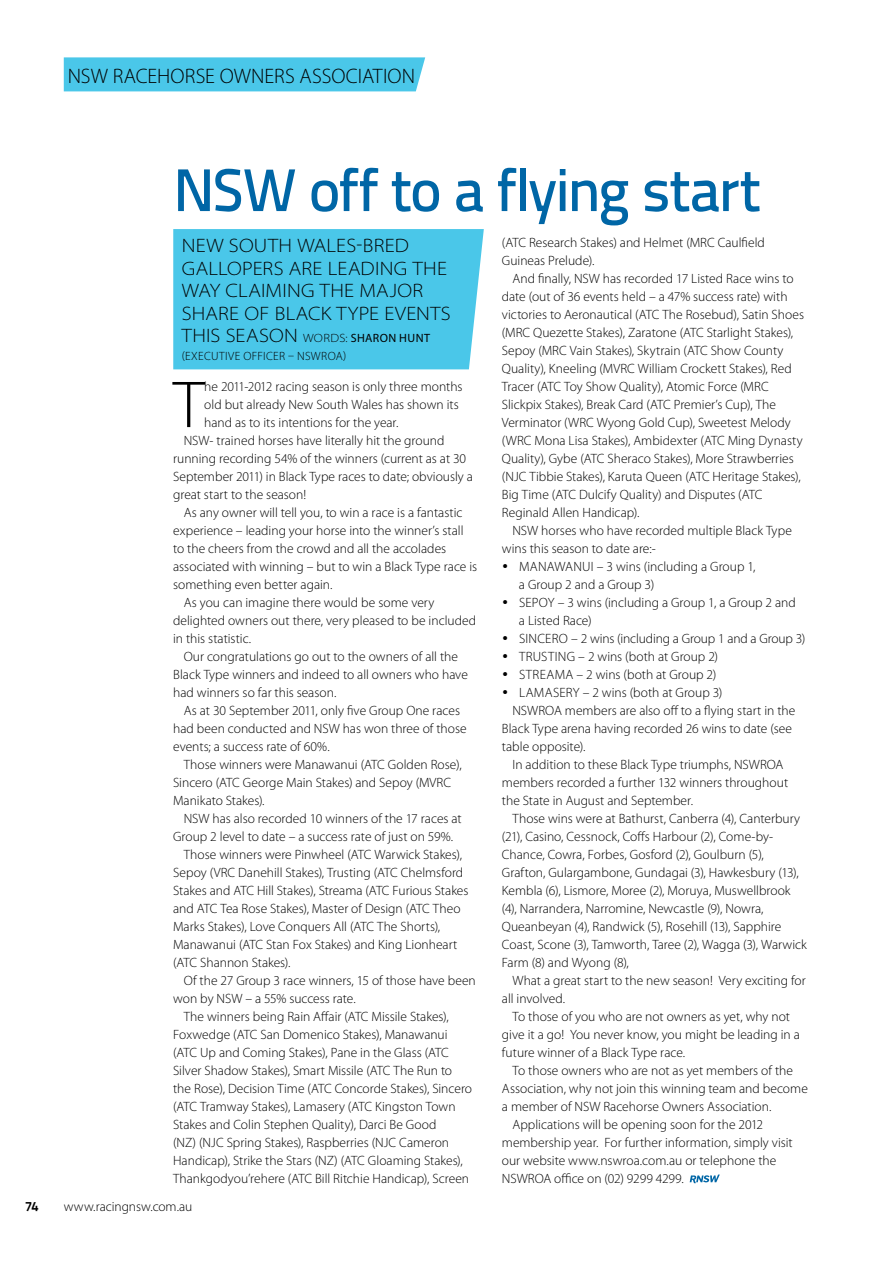
<style>
.page{position:relative;width:893px;height:1263px;background:#fff}
.page>*{position:absolute;margin:0;border:0;box-sizing:border-box;transform-origin:0 0}
.t1{font:300 66.9px "Myriad Pro";color:#000}
.t2{font:60px "Titillium Text 14 L 600 wt";letter-spacing:-.03em;color:#0066a6}
.t3{font:300 21px "Myriad Pro";letter-spacing:-.005em;color:#000}
.t4{font:300 semi-expanded 19.5px/22.5px "Myriad Pro";letter-spacing:.015em;color:#000}
.t5{font:300 13.5px/18px "Myriad Pro";color:#000}
.t6{font:13.5px "Titillium Text 14 L 800 wt";color:#000}
.t7{font:300 12px "Myriad Pro";letter-spacing:.03em;color:#000}
.s1{font-size:12px}
.s2{font-weight:400;font-stretch:normal;font-size:12px}
</style>
<div class="page">
<div style="left:64px;top:57px;width:361px;height:34px;background:#4ac7e9"></div>
<div style="left:173px;top:229px;width:311px;height:140px;background:#4ac7e9"></div>
<svg style="left:690px;top:1174px;width:30px;height:9px"></svg>
<h3 class="t3" style="left:68px;top:63px;width:14px">nsw</h3>
<h3 class="t3" style="left:113px;top:63px;width:57px">racehors</h3>
<h3 class="t3" style="left:205px;top:63px;width:30px">e own</h3>
<h3 class="t3" style="left:265px;top:63px;width:48px">ers assoc</h3>
<h3 class="t3" style="left:358px;top:63px;width:44px">iation</h3>
<h2 class="t2" style="left:173px;top:154px;width:589px">Nsw off to a flying start</h2>
<h3 class="t4" style="left:182px;top:234px;width:270px">NEW SOUTH WALES-BRED<br>GALLOPERS ARE LEADING THE<br>WAY CLAIMING THE MAJOR<br>SHARE OF BLACK TYPE EVENTS<br>THIS SEASON <span class="s1">WORDS:</span> <span class="s2">SHARON HUNT</span></h3>
<p class="t7" style="left:182px;top:349px;width:166px">(Executive Officer – NSWROA)</p>
<p class="t5" style="left:502px;top:233px;width:265px">(ATC Research Stakes) and Helmet (MRC Caulfield<br>Guineas Prelude).</p>
<p class="t5" style="left:502px;top:269px;width:304px;text-indent:11px">And finally, NSW has recorded 17 Listed Race wins to date (out of 36 events held – a 47% success rate) with victories to Aeronautical (ATC The Rosebud), Satin Shoes (MRC Quezette Stakes), Zaratone (ATC Starlight Stakes), Sepoy (MRC Vain Stakes), Skytrain (ATC Show County Quality), Kneeling (MVRC William Crockett Stakes), Red Tracer (ATC Toy Show Quality), Atomic Force (MRC Slickpix Stakes), Break Card (ATC Premier’s Cup), The Verminator (WRC Wyong Gold Cup), Sweetest Melody (WRC Mona Lisa Stakes), Ambidexter (ATC Ming Dynasty Quality), Gybe (ATC Sheraco Stakes), More Strawberries (NJC Tibbie Stakes), Karuta Queen (ATC Heritage Stakes), Big Time (ATC Dulcify Quality) and Disputes (ATC Reginald Allen Handicap).</p>
<p class="t5" style="left:512px;top:521px;width:281px">NSW horses who have recorded multiple Black Type</p>
<p class="t5" style="left:502px;top:539px;width:155px">wins this season to date are:-</p>
<p class="t5" style="left:519px;top:557px;width:21px">Manawanu</p>
<h1 class="t1" style="left:173px;top:364px;width:33px">T</h1>
<p class="t5" style="left:204px;top:377px;width:260px">he 2011-2012 racing season is only three months</p>
<p class="t5" style="left:204px;top:395px;width:256px">old but already New South Wales has shown its</p>
<p class="t5" style="left:204px;top:413px;width:196px">hand as to its intentions for the year.</p>
<p class="t5" style="left:184px;top:431px;width:262px">NSW- trained horses have literally hit the ground</p>
<p class="t5" style="left:173px;top:449px;width:295px">running recording 54% of the winners (current as at 30</p>
<p class="t5" style="left:173px;top:467px;width:301px">September 2011) in Black Type races to date; obviously a</p>
<p class="t5" style="left:173px;top:485px;width:135px">great start to the season!</p>
<p class="t5" style="left:184px;top:503px;width:280px">As any owner will tell you, to win a race is a fantastic</p>
<p class="t5" style="left:173px;top:521px;width:292px">experience – leading your horse into the winner’s stall</p>
<p class="t5" style="left:173px;top:539px;width:275px">to the cheers from the crowd and all the accolades</p>
<p class="t5" style="left:173px;top:557px;width:306px">associated with winning – but to win a Black Type race is</p>
<p class="t5" style="left:173px;top:575px;width:161px">something even better again.</p>
<p class="t5" style="left:184px;top:593px;width:252px">As you can imagine there would be some very</p>
<p class="t5" style="left:173px;top:611px;width:305px">delighted owners out there, very pleased to be included</p>
<p class="t5" style="left:173px;top:629px;width:80px">in this statistic.</p>
<p class="t5" style="left:184px;top:647px;width:276px">Our congratulations go out to the owners of all the</p>
<p class="t5" style="left:173px;top:665px;width:296px">Black Type winners and indeed to all owners who have</p>
<p class="t5" style="left:173px;top:683px;width:165px">had winners so far this season.</p>
<p class="t5" style="left:184px;top:701px;width:278px">As at 30 September 2011, only five Group One races</p>
<p class="t5" style="left:173px;top:719px;width:295px">had been conducted and NSW has won three of those</p>
<p class="t5" style="left:173px;top:737px;width:158px">events; a success rate of 60%.</p>
<p class="t5" style="left:184px;top:755px;width:279px">Those winners were Manawanui (ATC Golden Rose),</p>
<p class="t5" style="left:173px;top:773px;width:280px">Sincero (ATC George Main Stakes) and Sepoy (MVRC</p>
<p class="t5" style="left:173px;top:791px;width:93px">Manikato Stakes).</p>
<p class="t5" style="left:184px;top:809px;width:279px">NSW has also recorded 10 winners of the 17 races at</p>
<p class="t5" style="left:173px;top:827px;width:282px">Group 2 level to date – a success rate of just on 59%.</p>
<p class="t5" style="left:184px;top:845px;width:280px">Those winners were Pinwheel (ATC Warwick Stakes),</p>
<p class="t5" style="left:173px;top:863px;width:292px">Sepoy (VRC Danehill Stakes), Trusting (ATC Chelmsford</p>
<p class="t5" style="left:173px;top:881px;width:297px">Stakes and ATC Hill Stakes), Streama (ATC Furious Stakes</p>
<p class="t5" style="left:173px;top:899px;width:289px">and ATC Tea Rose Stakes), Master of Design (ATC Theo</p>
<p class="t5" style="left:173px;top:917px;width:269px">Marks Stakes), Love Conquers All (ATC The Shorts),</p>
<p class="t5" style="left:173px;top:935px;width:286px">Manawanui (ATC Stan Fox Stakes) and King Lionheart</p>
<p class="t5" style="left:173px;top:953px;width:119px">(ATC Shannon Stakes).</p>
<p class="t5" style="left:184px;top:971px;width:294px">Of the 27 Group 3 race winners, 15 of those have been</p>
<p class="t5" style="left:173px;top:989px;width:184px">won by NSW – a 55% success rate.</p>
<p class="t5" style="left:184px;top:1007px;width:267px">The winners being Rain Affair (ATC Missile Stakes),</p>
<p class="t5" style="left:173px;top:1025px;width:276px">Foxwedge (ATC San Domenico Stakes), Manawanui</p>
<p class="t5" style="left:173px;top:1043px;width:277px">(ATC Up and Coming Stakes), Pane in the Glass (ATC</p>
<p class="t5" style="left:173px;top:1061px;width:281px">Silver Shadow Stakes), Smart Missile (ATC The Run to</p>
<p class="t5" style="left:173px;top:1079px;width:300px">the Rose), Decision Time (ATC Concorde Stakes), Sincero</p>
<p class="t5" style="left:173px;top:1097px;width:284px">(ATC Tramway Stakes), Lamasery (ATC Kingston Town</p>
<p class="t5" style="left:173px;top:1115px;width:265px">Stakes and Colin Stephen Quality), Darci Be Good</p>
<p class="t5" style="left:173px;top:1133px;width:278px">(NZ) (NJC Spring Stakes), Raspberries (NJC Cameron</p>
<p class="t5" style="left:173px;top:1151px;width:291px">Handicap), Strike the Stars (NZ) (ATC Gloaming Stakes),</p>
<p class="t5" style="left:173px;top:1169px;width:298px">Thankgodyou’rehere (ATC Bill Ritchie Handicap), Screen</p>
<p class="t5" style="left:519px;top:557px;width:288px;text-indent:72px">i – 3 wins (including a Group 1,<br>a Group 2 and a Group 3)<br>Sepoy – 3 wins (including a Group 1, a Group 2 and a Listed Race)<br>Sincero – 2 wins (including a Group 1 and a Group 3)<br>Trust</p>
<p class="t5" style="left:519px;top:647px;width:201px;text-indent:36px">ing – 2 wins (both at Group 2)<br>Str eama</p>
<p class="t5" style="left:577px;top:665px;width:141px">– 2 wins (both at Group 2)</p>
<p class="t5" style="left:519px;top:683px;width:16px">Lamas</p>
<p class="t5" style="left:559px;top:683px;width:165px">ery – 2 wins (both at Group 3)</p>
<p class="t5" style="left:512px;top:701px;width:284px">NSWROA members are also off to a flying start in the</p>
<p class="t5" style="left:502px;top:719px;width:292px">Black Type arena having recorded 26 wins to date (see</p>
<p class="t5" style="left:502px;top:737px;width:85px">table opposite).</p>
<p class="t5" style="left:512px;top:755px;width:272px">I n addition to these Black Type triumphs, NSWROA</p>
<p class="t5" style="left:502px;top:773px;width:288px">members recorded a further 132 winners throughout</p>
<p class="t5" style="left:502px;top:791px;width:193px">the State in August and September.</p>
<p class="t5" style="left:512px;top:809px;width:289px">Those wins were at Bathurst, Canberra (4), Canterbury</p>
<p class="t5" style="left:502px;top:827px;width:273px">(21), Casino, Cessnock, Coffs Harbour (2), Come-by-</p>
<p class="t5" style="left:502px;top:845px;width:264px">Chance, Cowra, Forbes, Gosford (2), Goulburn (5),</p>
<p class="t5" style="left:502px;top:863px;width:298px">Grafton, Gulargambone, Gundagai (3), Hawkesbury (13),</p>
<p class="t5" style="left:502px;top:881px;width:290px">Kembla (6), Lismore, Moree (2), Moruya, Muswellbrook</p>
<p class="t5" style="left:502px;top:899px;width:263px">(4), Narrandera, Narromine, Newcastle (9), Nowra,</p>
<p class="t5" style="left:502px;top:917px;width:281px">Queanbeyan (4), Randwick (5), Rosehill (13), Sapphire</p>
<p class="t5" style="left:502px;top:935px;width:306px">Coast, Scone (3), Tamworth, Taree (2), Wagga (3), Warwick</p>
<p class="t5" style="left:502px;top:953px;width:129px">Farm (8) and Wyong (8),</p>
<p class="t5" style="left:512px;top:971px;width:295px">What a great start to the new season! Very exciting for</p>
<p class="t5" style="left:502px;top:989px;width:65px">all involved.</p>
<p class="t5" style="left:512px;top:1007px;width:279px">To those of you who are not owners as yet, why not</p>
<p class="t5" style="left:502px;top:1025px;width:300px">give it a go! You never know, you might be leading in a</p>
<p class="t5" style="left:502px;top:1043px;width:185px">future winner of a Black Type race.</p>
<p class="t5" style="left:512px;top:1061px;width:282px">To those owners who are not as yet members of the</p>
<p class="t5" style="left:502px;top:1079px;width:307px">Association, why not join this winning team and become</p>
<p class="t5" style="left:502px;top:1097px;width:271px">a member of NSW Racehorse Owners Association.</p>
<p class="t5" style="left:512px;top:1115px;width:252px">Applications will be opening soon for the 2012</p>
<p class="t5" style="left:502px;top:1133px;width:292px">membership year. For further information, simply visit</p>
<p class="t5" style="left:502px;top:1151px;width:276px">our website www.nswroa.com.au or telephone the</p>
<p class="t5" style="left:502px;top:1169px;width:183px">NSWROA office on (02) 9299 4299.</p>
<p class="t6" style="left:25px;top:1198px;width:15px">74</p>
<p class="t5" style="left:64px;top:1198px;width:130px">www.racingnsw.com.au</p>
</div>
